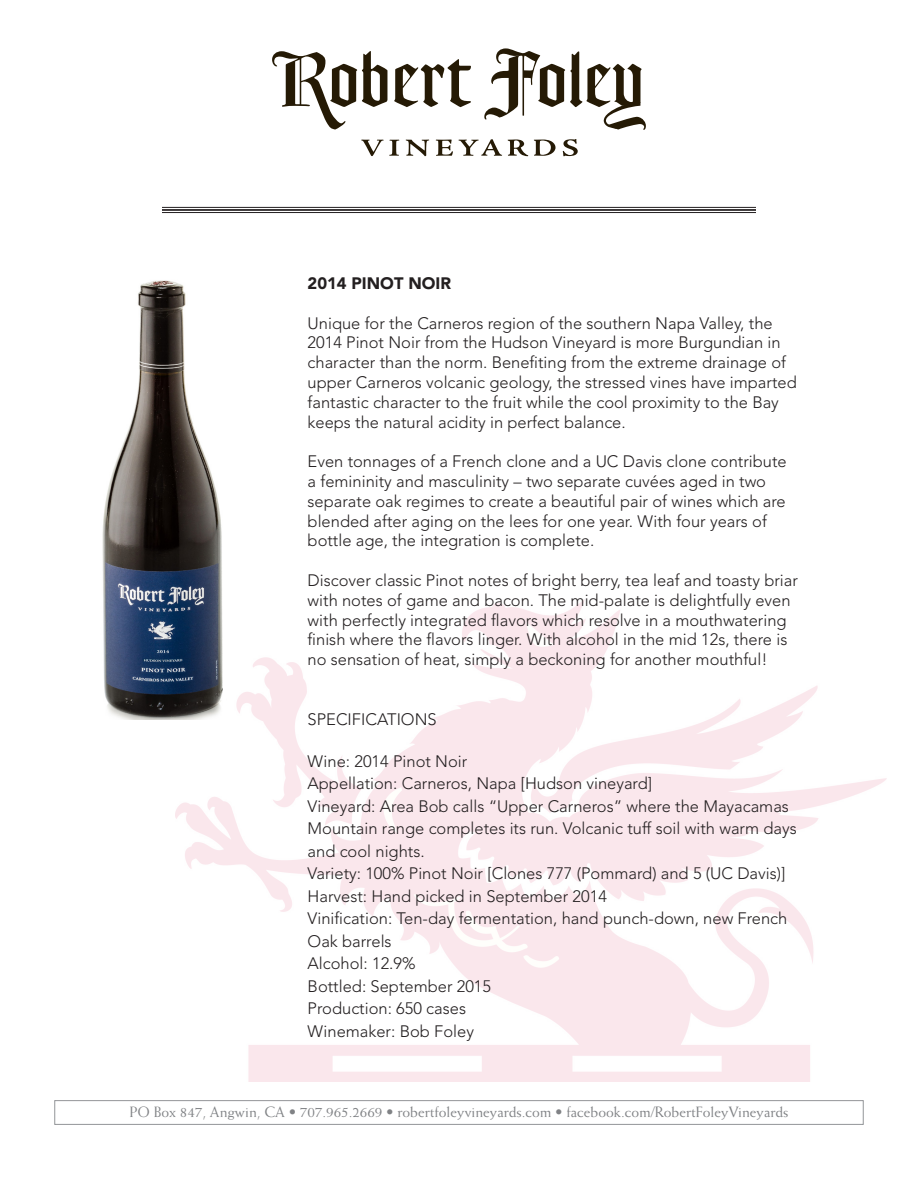
<style>
.page{position:relative;width:918px;height:1188px;background:#fff}
.page>*{position:absolute;margin:0;border:0;box-sizing:border-box;transform-origin:0 0}
.t1{font:300 16.5px/19.8px "Avenir";color:#231f20}
.t2{font:900 16.5px "Avenir";color:#231f20}
.t3{font:15px "Weiss";color:#808285}
</style>
<div class="page">
<img style="left:175px;top:600px;width:711px;height:481px">
<svg style="left:272px;top:51px;width:115px;height:79px"></svg>
<svg style="left:394px;top:59px;width:77px;height:48px"></svg>
<svg style="left:361px;top:140px;width:38px;height:16px"></svg>
<svg style="left:406px;top:140px;width:23px;height:16px"></svg>
<svg style="left:436px;top:140px;width:17px;height:16px"></svg>
<svg style="left:459px;top:139px;width:43px;height:17px"></svg>
<svg style="left:508px;top:140px;width:20px;height:16px"></svg>
<svg style="left:534px;top:140px;width:22px;height:16px"></svg>
<svg style="left:563px;top:139px;width:15px;height:17px"></svg>
<svg style="left:484px;top:48px;width:162px;height:82px"></svg>
<img style="left:102px;top:280px;width:125px;height:440px">
<hr style="left:162px;top:207px;width:594px;height:1px;background:#231f20">
<hr style="left:162px;top:209px;width:594px;height:2px;background:#231f20">
<hr style="left:162px;top:212px;width:594px;height:1px;background:#231f20">
<div style="left:54px;top:1100px;width:810px;height:25px;border:1px solid #939598"></div>
<p class="t2" style="left:308px;top:273px;width:145px">2014 PINOT NOIR</p>
<p class="t1" style="left:308px;top:313px;width:491px">Unique for the Carneros region of the southern Napa Valley, the 2014 Pinot Noir from the Hudson Vineyard is more Burgundian in character than the norm. Benefiting from the extreme drainage of upper Carneros volcanic geology, the stressed vines have imparted fantastic character to the fruit while the cool proximity to the Bay keeps the natural acidity in perfect balance.</p>
<p class="t1" style="left:308px;top:452px;width:481px">Even tonnages of a French clone and a UC Davis clone contribute a femininity and masculinity – two separate cuvées aged in two separate oak regimes to create a beautiful pair of wines which are blended after aging on the lees for one year. With four years of bottle age, the integration is complete.</p>
<p class="t1" style="left:308px;top:570px;width:492px">Discover classic Pinot notes of bright berry, tea leaf and toasty briar with notes of game and bacon. The mid-palate is delightfully even with perfectly integrated flavors which resolve in a mouthwatering finish where the flavors linger. With alcohol in the mid 12s, there is no sensation of heat, simply a beckoning for another mouthful!</p>
<p class="t1" style="left:308px;top:709px;width:131px">SPECIFICATIONS</p>
<p class="t1" style="left:308px;top:751px;width:161px">Wine: 2014 Pinot Noir</p>
<p class="t1" style="left:308px;top:774px;width:346px">Appellation: Carneros, Napa [Hudson vineyard]</p>
<p class="t1" style="left:308px;top:795px;width:491px;line-height:22.5px">Vineyard: Area Bob calls “Upper Carneros” where the Mayacamas<br>Mountain range completes its run. Volcanic tuff soil with warm days and cool nights.</p>
<p class="t1" style="left:308px;top:864px;width:479px">Variety: 100% Pinot Noir [Clones 777 (Pommard) and 5 (UC Davis)]</p>
<p class="t1" style="left:308px;top:886px;width:301px">Harvest: Hand picked in September 2014</p>
<p class="t1" style="left:308px;top:908px;width:481px;line-height:22.5px">Vinification: Ten-day fermentation, hand punch-down, new French<br>Oak barrels</p>
<p class="t1" style="left:308px;top:954px;width:109px">Alcohol: 12.9%</p>
<p class="t1" style="left:308px;top:976px;width:185px">Bottled: September 2015</p>
<p class="t1" style="left:308px;top:999px;width:160px">Production: 650 cases</p>
<p class="t1" style="left:308px;top:1021px;width:168px">Winemaker: Bob Foley</p>
<p class="t3" style="left:129px;top:1103px;width:661px">PO Box 847, Angwin, CA • 707.965.2669 • robertfoleyvineyards.com • facebook.com/RobertFoleyVineyards</p>
</div>
